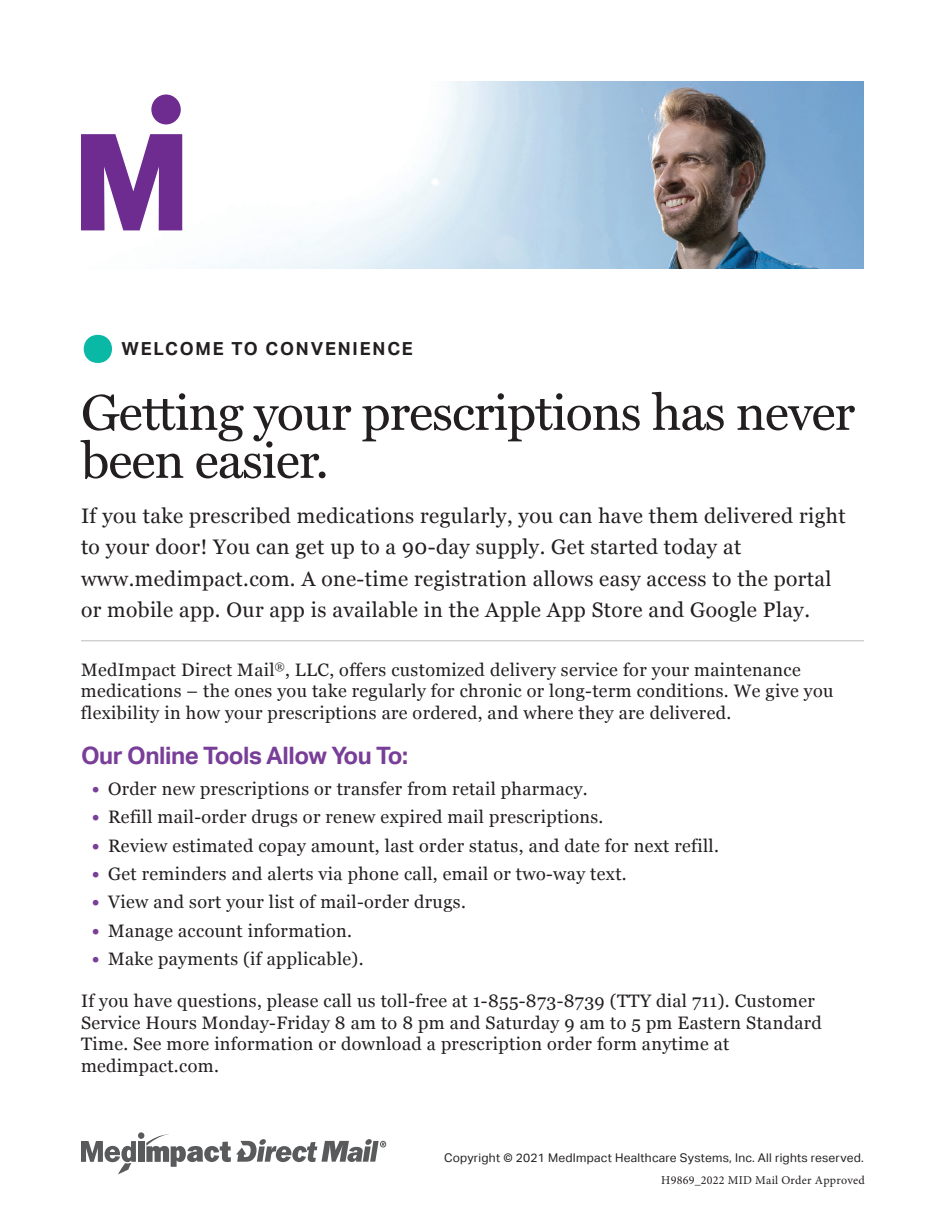
<style>
.page{position:relative;width:945px;height:1215px;background:#fff}
.page>*{position:absolute;margin:0;border:0;box-sizing:border-box;transform-origin:0 0}
.t1{font:51px/48px "Miller Text Roman";letter-spacing:-.02em;color:#231f20}
.t2{font:700 24px "Aktiv Grotesk";letter-spacing:-.02em;color:#783e98}
.t3{font:21px/31.5px "Georgia";letter-spacing:.02em;color:#231f20}
.t4{font:18px/21.6px "Georgia";letter-spacing:.02em;color:#231f20}
.t5{font:700 18px "Aktiv Grotesk";letter-spacing:.1em;color:#231f20}
.t6{font:12px "Aktiv Grotesk";letter-spacing:.02em;color:#231f20}
.t7{font:12px "Minion Pro";letter-spacing:.02em;color:#231f20}
.s1{font-weight:400;font-size:57px;color:#09b9a6}
.s2{font-weight:700;color:#783e98}
</style>
<div class="page">
<hr style="left:81px;top:641px;width:783px;height:1px;background:#bcbdc0">
<div style="left:138px;top:1132px;width:6px;height:7px;background:#595a5b;border-radius:50%"></div>
<div style="left:138px;top:1141px;width:6px;height:21px;background:#595a5b"></div>
<svg style="left:81px;top:1141px;width:55px;height:33px"></svg>
<svg style="left:146px;top:1134px;width:240px;height:33px"></svg>
<img style="left:81px;top:81px;width:783px;height:188px">
<svg style="left:81px;top:134px;width:101px;height:96px"></svg>
<div style="left:151px;top:95px;width:30px;height:29px;background:#6e2c91;border-radius:50%"></div>
<p class="t5" style="left:81px;top:338px;width:333px"><span class="s1">●</span> WELCOME TO CONVENIENCE</p>
<h1 class="t1" style="left:81px;top:388px;width:776px">Getting your prescriptions has never been easier.</h1>
<p class="t3" style="left:81px;top:499px;width:766px">If you take prescribed medications regularly, you can have them delivered right to your door! You can get up to a 90-day supply. Get started today at www.medimpact.com. A one-time registration allows easy access to the portal or mobile app. Our app is available in the Apple App Store and Google Play.</p>
<p class="t4" style="left:81px;top:658px;width:754px">MedImpact Direct Mail<sup>®</sup>, LLC, offers customized delivery service for your maintenance medications – the ones you take regularly for chronic or long-term conditions. We give you flexibility in how your prescriptions are ordered, and where they are delivered.</p>
<h2 class="t2" style="left:81px;top:742px;width:328px">Our Online Tools Allow You To:</h2>
<p class="t4" style="left:92px;top:777px;width:498px"><span class="s2">•</span> Order new prescriptions or transfer from retail pharmacy.</p>
<p class="t4" style="left:92px;top:806px;width:513px"><span class="s2">•</span> Refill mail-order drugs or renew expired mail prescriptions.</p>
<p class="t4" style="left:92px;top:834px;width:629px"><span class="s2">•</span> Review estimated copay amount, last order status, and date for next refill.</p>
<p class="t4" style="left:92px;top:862px;width:536px"><span class="s2">•</span> Get reminders and alerts via phone call, email or two-way text.</p>
<p class="t4" style="left:92px;top:891px;width:376px"><span class="s2">•</span> View and sort your list of mail-order drugs.</p>
<p class="t4" style="left:92px;top:919px;width:262px"><span class="s2">•</span> Manage account information.</p>
<p class="t4" style="left:92px;top:947px;width:273px"><span class="s2">•</span> Make payments (if applicable).</p>
<p class="t4" style="left:81px;top:989px;width:742px">If you have questions, please call us toll-free at 1-855-873-8739 (TTY dial 711). Customer Service Hours Monday-Friday 8 am to 8 pm and Saturday 9 am to 5 pm Eastern Standard Time. See more information or download a prescription order form anytime at medimpact.com.</p>
<p class="t6" style="left:444px;top:1151px;width:421px">Copyright © 2021 MedImpact Healthcare Systems, Inc. All rights reserved.</p>
<p class="t7" style="left:661px;top:1172px;width:205px">H9869_2022 MID Mail Order Approved</p>
</div>
